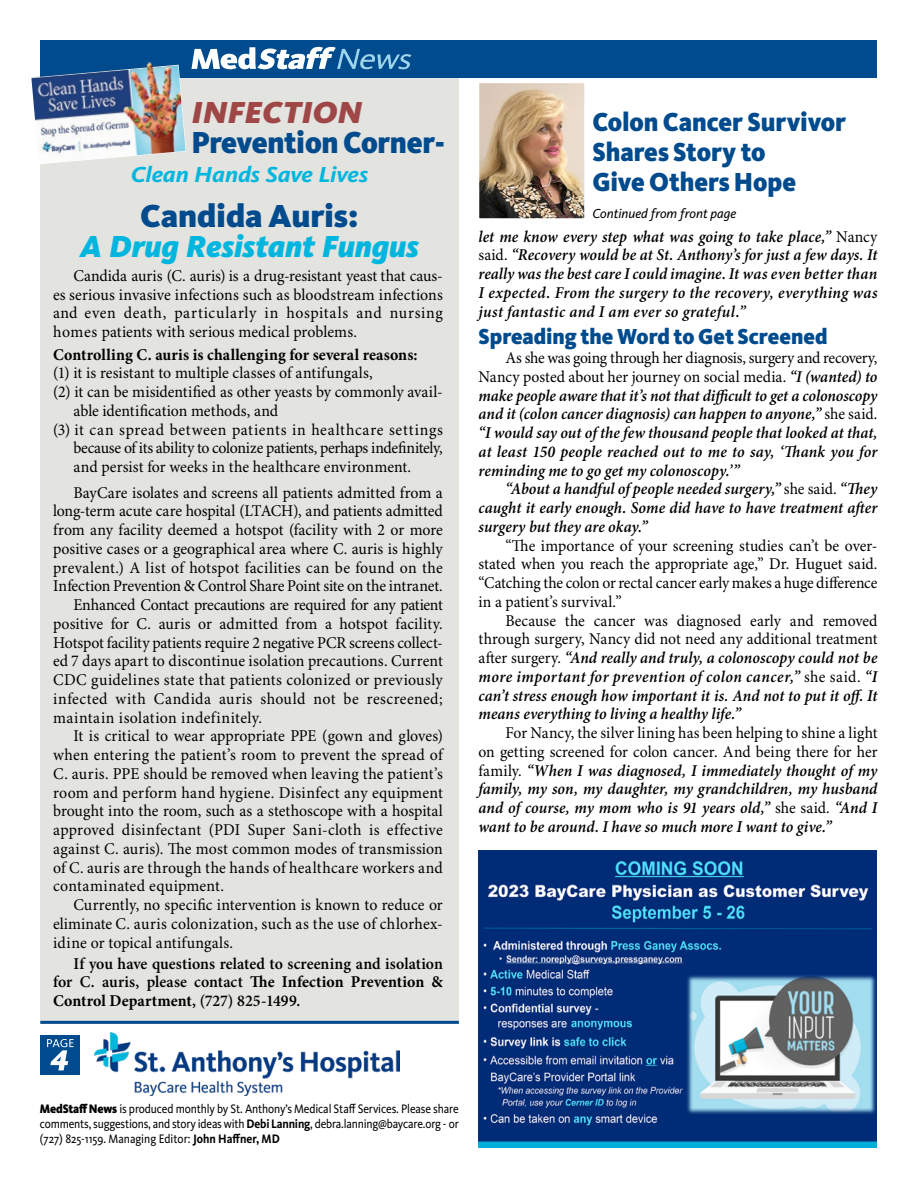
<style>
.page{position:relative;width:918px;height:1188px;background:#fff}
.page>*{position:absolute;margin:0;border:0;box-sizing:border-box;transform-origin:0 0}
.t1{font:900 33px "Kievit OT";letter-spacing:-.005em;color:#004b8d}
.t2{font:italic 900 31.5px "Kievit OT";color:#00b6de}
.t3{font:900 31.5px "Kievit OT";letter-spacing:-.01em;color:#004b8d;scale:.94 1}
.t4{font:italic 900 31.5px "Kievit OT";color:#9f4747;scale:1.04 1}
.t5{font:900 27px/30.3px "Kievit OT";color:#004b8d;scale:.94 1}
.t6{font:900 22.5px "Kievit OT";color:#004b8d;scale:.95 1}
.t7{font:italic 700 22.5px "Kievit OT";letter-spacing:-.005em;color:#00b6de;scale:1.1 1}
.t8{font:italic 600 16.5px/18.8px "Minion Pro";letter-spacing:.005em;color:#000;text-align:justify;scale:.95 1}
.t9{font:16.5px/18.8px "Minion Pro";letter-spacing:.01em;color:#000;text-align:justify;scale:.96 1}
.t10{font:16.5px/18.8px "Minion Pro";letter-spacing:.01em;color:#000;text-align:justify;scale:.95 1}
.t11{font:600 16.5px/18.8px "Minion Pro";letter-spacing:.01em;color:#000;text-align:justify;scale:.96 1}
.t12{font:16.5px "Minion Pro";letter-spacing:-.01em;color:#000;scale:.96 1}
.t13{font:16.5px "Minion Pro";letter-spacing:-.02em;color:#000;scale:.96 1}
.t14{font:16.5px "Minion Pro";letter-spacing:-.015em;color:#000;scale:.96 1}
.t15{font:700 16.5px "Minion Pro";letter-spacing:.01em;color:#000;scale:.96 1}
.t16{font:16.5px "Minion Pro";letter-spacing:.045em;color:#000;scale:.96 1}
.t17{font:16.5px "Minion Pro";letter-spacing:.03em;color:#000;scale:.96 1}
.t18{font:italic 13.5px "Kievit OT";color:#000}
.t19{font:12.75px/15px "Kievit OT";letter-spacing:-.015em;color:#000;text-align:justify;scale:.9 1}
.s1{font-weight:700}
.s2{font-weight:400;font-style:normal}
.s3{font-weight:900}
</style>
<div class="page">
<div style="left:40px;top:69px;width:419px;height:955px;background:#e3e3df"></div>
<img style="left:95px;top:1032px;width:304px;height:63px">
<div style="left:40px;top:40px;width:837px;height:38px;background:#004b8d"></div>
<div style="left:40px;top:1035px;width:40px;height:40px;background:#004b8d"></div>
<svg style="left:47px;top:1039px;width:27px;height:31px"></svg>
<hr style="left:40px;top:1021px;width:419px;height:3px;background:#004b8d">
<img style="left:480px;top:84px;width:104px;height:134px">
<div style="left:478px;top:82px;width:108px;height:138px;border:1px solid #fff"></div>
<img style="left:478px;top:850px;width:399px;height:297px">
<svg style="left:191px;top:46px;width:220px;height:24px"></svg>
<img style="left:31px;top:62px;width:155px;height:102px">
<h2 class="t4" style="left:191px;top:93px;width:166px">INFECTION</h2>
<h2 class="t3" style="left:191px;top:123px;width:271px">Prevention Corner-</h2>
<h3 class="t7" style="left:131px;top:161px;width:218px">Clean Hands Save Lives</h3>
<h1 class="t1" style="left:140px;top:196px;width:220px">Candida Auris:</h1>
<h2 class="t2" style="left:80px;top:227px;width:341px">A Drug Resistant Fungus</h2>
<p class="t9" style="left:53px;top:267px;width:407px;text-indent:20px">Candida auris (C. auris) is a drug-resistant yeast that caus&shy;es serious invasive infections such as bloodstream infections and even death, particularly in hospitals and nursing homes patients with serious medical problems.</p>
<p class="t15" style="left:53px;top:345px;width:381px">Controlling C. auris is challenging for several reasons:</p>
<p class="t9" style="left:53px;top:364px;width:334px">(1) it is resistant to multiple classes of antifungals,</p>
<p class="t9" style="left:53px;top:383px;width:407px">(2) it can be misidentified as other yeasts by commonly avail-</p>
<p class="t9" style="left:73px;top:402px;width:215px">able identification methods, and</p>
<p class="t16" style="left:53px;top:420px;width:407px">(3) it can spread between patients in healthcare settings</p>
<p class="t13" style="left:73px;top:438px;width:386px">because of its ability to colonize patients, perhaps indefinitely,</p>
<p class="t9" style="left:73px;top:458px;width:353px">and persist for weeks in the healthcare environment.</p>
<p class="t9" style="left:73px;top:484px;width:386px">BayCare isolates and screens all patients admitted from a</p>
<p class="t12" style="left:53px;top:501px;width:407px">long-term acute care hospital (LTACH), and patients admitted</p>
<p class="t9" style="left:53px;top:521px;width:407px">from any facility deemed a hotspot (facility with 2 or more</p>
<p class="t9" style="left:53px;top:540px;width:407px">positive cases or a geographical area where C. auris is highly</p>
<p class="t9" style="left:53px;top:559px;width:407px">prevalent.) A list of hotspot facilities can be found on the</p>
<p class="t14" style="left:53px;top:576px;width:407px">Infection Prevention &amp; Control Share Point site on the intranet.</p>
<p class="t13" style="left:73px;top:595px;width:386px">Enhanced Contact precautions are required for any patient</p>
<p class="t9" style="left:53px;top:615px;width:407px">positive for C. auris or admitted from a hotspot facility.</p>
<p class="t12" style="left:53px;top:632px;width:407px">Hotspot facility patients require 2 negative PCR screens collect-</p>
<p class="t9" style="left:53px;top:652px;width:407px">ed 7 days apart to discontinue isolation precautions. Current</p>
<p class="t9" style="left:53px;top:671px;width:407px">CDC guidelines state that patients colonized or previously</p>
<p class="t17" style="left:53px;top:689px;width:407px">infected with Candida auris should not be rescreened;</p>
<p class="t9" style="left:53px;top:709px;width:219px">maintain isolation indefinitely.</p>
<p class="t9" style="left:73px;top:727px;width:386px">It is critical to wear appropriate PPE (gown and gloves)</p>
<p class="t9" style="left:53px;top:746px;width:407px">when entering the patient’s room to prevent the spread of</p>
<p class="t9" style="left:53px;top:765px;width:407px">C. auris. PPE should be removed when leaving the patient’s</p>
<p class="t9" style="left:53px;top:784px;width:407px">room and perform hand hygiene. Disinfect any equipment</p>
<p class="t9" style="left:53px;top:802px;width:407px">brought into the room, such as a stethoscope with a hospital</p>
<p class="t9" style="left:53px;top:821px;width:407px">approved disinfectant (PDI Super Sani-cloth is effective</p>
<p class="t9" style="left:53px;top:840px;width:407px">against C. auris). The most common modes of transmission</p>
<p class="t9" style="left:53px;top:859px;width:407px">of C. auris are through the hands of healthcare workers and</p>
<p class="t9" style="left:53px;top:877px;width:180px">contaminated equipment.</p>
<p class="t9" style="left:73px;top:896px;width:386px">Currently, no specific intervention is known to reduce or</p>
<p class="t9" style="left:53px;top:915px;width:407px">eliminate C. auris colonization, such as the use of chlorhex-</p>
<p class="t9" style="left:53px;top:934px;width:189px">idine or topical antifungals.</p>
<p class="t11" style="left:53px;top:955px;width:407px;text-indent:20px">If you have questions related to screening and isolation for C. auris, please contact <span class="s1">The Infection Prevention &amp; Control Department</span>, (727) 825-1499.</p>
<h3 class="t5" style="left:592px;top:106px;width:271px">Colon Cancer Survivor<br>Shares Story to<br>Give Others Hope</h3>
<p class="t18" style="left:592px;top:205px;width:145px">Continued from front page</p>
<p class="t8" style="left:478px;top:228px;width:422px">let me know every step what was going to take place,” <span class="s2">Nancy said.</span> “Recovery would be at St. Anthony’s for just a few days. It really was the best care I could imagine. It was even better than I expected. From the surgery to the recovery, everything was just fantastic and I am ever so grateful.”</p>
<h3 class="t6" style="left:478px;top:322px;width:369px">Spreading the Word to Get Screened</h3>
<p class="t8" style="left:479px;top:349px;width:422px;text-indent:27px"><span class="s2">As she was going through her diagnosis, surgery and recovery, Nancy posted about her journey on social media.</span> “I (wanted) to make people aware that it’s not that difficult to get a colonoscopy and it (colon cancer diagnosis) can happen to anyone,” <span class="s2">she said. </span>“I would say out of the few thousand people that looked at that, at least 150 people reached out to me to say, ‘Thank you for reminding me to go get my colonoscopy.’”</p>
<p class="t8" style="left:479px;top:480px;width:422px;text-indent:27px">“About a handful of people needed surgery,” <span class="s2">she said.</span> “They caught it early enough. Some did have to have treatment after surgery but they are okay.”</p>
<p class="t10" style="left:478px;top:537px;width:422px;text-indent:27px">“The importance of your screening studies can’t be over&shy;stated when you reach the appropriate age,” Dr. Huguet said. “Catching the colon or rectal cancer early makes a huge difference in a patient’s survival.”</p>
<p class="t8" style="left:478px;top:612px;width:422px;text-indent:27px"><span class="s2">Because the cancer was diagnosed early and removed through surgery, Nancy did not need any additional treatment after surgery.</span> “And really and truly, a colonoscopy could not be more important for prevention of colon cancer,” <span class="s2">she said.</span> “I can’t stress enough how important it is. And not to put it off. It means everything to living a healthy life.”</p>
<p class="t8" style="left:478px;top:724px;width:422px;text-indent:27px"><span class="s2">For Nancy, the silver lining has been helping to shine a light on getting screened for colon cancer. And being there for her family.</span> “When I was diagnosed, I immediately thought of my family, my son, my daughter, my grandchildren, my husband and of course, my mom who is 91 years old,” <span class="s2">she said.</span> “And I want to be around. I have so much more I want to give.”</p>
<p class="t19" style="left:40px;top:1101px;width:467px"><span class="s3">MedStaff News</span> is produced monthly by St. Anthony’s Medical Staff Services. Please share comments, suggestions, and story ideas with <span class="s1">Debi Lanning</span>, debra.lanning@baycare.org - or (727) 825-1159. Managing Editor: <span class="s1">John Haffner, MD</span></p>
</div>
